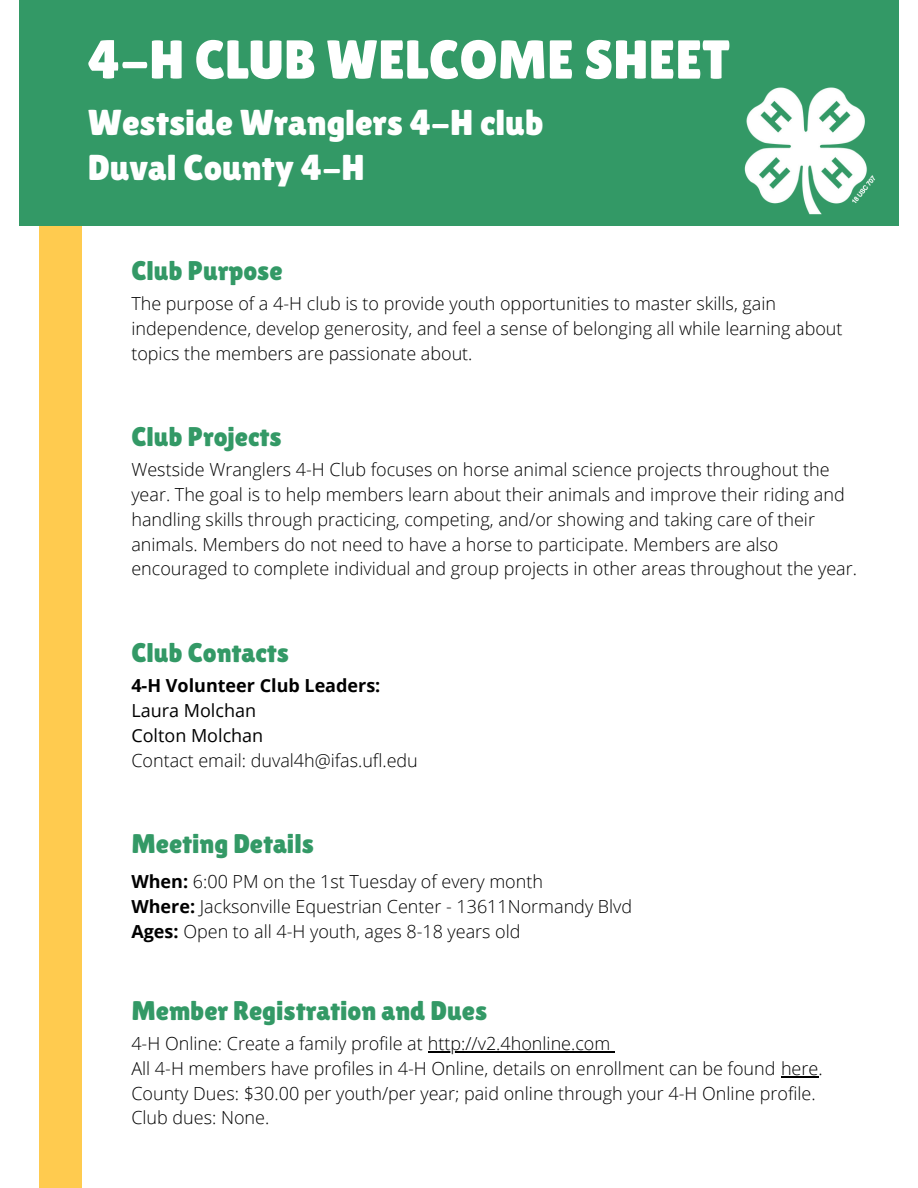
<style>
.page{position:relative;width:918px;height:1188px;background:#fff}
.page>*{position:absolute;margin:0;border:0;box-sizing:border-box;transform-origin:0 0}
.t1{font:54.6px "Lilita One";color:#fff}
.t2{font:36px "Lilita One";color:#fff}
.t3{font:27px "Lilita One";color:#396}
.t4{font:300 18px/24.8px "Open Sans";color:#000}
.t5{font:18px "Open Sans";color:#000}
.t6{font:700 18px "Open Sans";color:#000}
.s1{font-weight:700}
</style>
<div class="page">
<div style="left:39px;top:0;width:43px;height:1188px;background:#ffcb4f"></div>
<div style="left:19px;top:0;width:880px;height:225px;background:#396"></div>
<img style="left:744px;top:87px;width:131px;height:128px">
<hr style="left:428px;top:1051px;width:183px;height:1px;background:#000">
<hr style="left:781px;top:1076px;width:37px;height:1px;background:#000">
<p class="t1" style="left:88px;top:28px;width:643px">4-H CLUB WELCOME SHEET</p>
<p class="t2" style="left:88px;top:102px;width:457px">Westside Wranglers 4-H club</p>
<p class="t2" style="left:88px;top:147px;width:278px">Duval County 4-H</p>
<p class="t3" style="left:131px;top:255px;width:153px">Club Purpose</p>
<p class="t4" style="left:131px;top:291px;width:713px">The purpose of a 4-H club is to provide youth opportunities to master skills, gain independence, develop generosity, and feel a sense of belonging all while learning about topics the members are passionate about.</p>
<p class="t3" style="left:131px;top:421px;width:152px">Club Projects</p>
<p class="t4" style="left:131px;top:457px;width:727px">Westside Wranglers 4-H Club focuses on horse animal science projects throughout the year. The goal is to help members learn about their animals and improve their riding and handling skills through practicing, competing, and/or showing and taking care of their animals. Members do not need to have a horse to participate. Members are also encouraged to complete individual and group projects in other areas throughout the year.</p>
<p class="t3" style="left:131px;top:637px;width:159px">Club Contacts</p>
<p class="t6" style="left:131px;top:673px;width:251px">4-H Volunteer Club Leaders:</p>
<p class="t5" style="left:131px;top:698px;width:126px">Laura Molchan</p>
<p class="t5" style="left:131px;top:723px;width:133px">Colton Molchan</p>
<p class="t4" style="left:131px;top:747px;width:288px">Contact email: duval4h@ifas.ufl.edu</p>
<p class="t3" style="left:131px;top:828px;width:184px">Meeting Details</p>
<p class="t4" style="left:131px;top:869px;width:413px"><span class="s1">When:</span> 6:00 PM on the 1st Tuesday of every month</p>
<p class="t4" style="left:131px;top:893px;width:502px"><span class="s1">Where:</span> Jacksonville Equestrian Center - 13611Normandy Blvd</p>
<p class="t4" style="left:131px;top:918px;width:391px"><span class="s1">Ages:</span> Open to all 4-H youth, ages 8-18 years old</p>
<p class="t3" style="left:131px;top:995px;width:357px">Member Registration and Dues</p>
<p class="t4" style="left:131px;top:1031px;width:480px">4-H Online: Create a family profile at http://v2.4honline.com</p>
<p class="t4" style="left:131px;top:1055px;width:693px">All 4-H members have profiles in 4-H Online, details on enrollment can be found here.</p>
<p class="t4" style="left:131px;top:1080px;width:686px">County Dues: $30.00 per youth/per year; paid online through your 4-H Online profile.</p>
<p class="t4" style="left:131px;top:1105px;width:139px">Club dues: None.</p>
</div>
